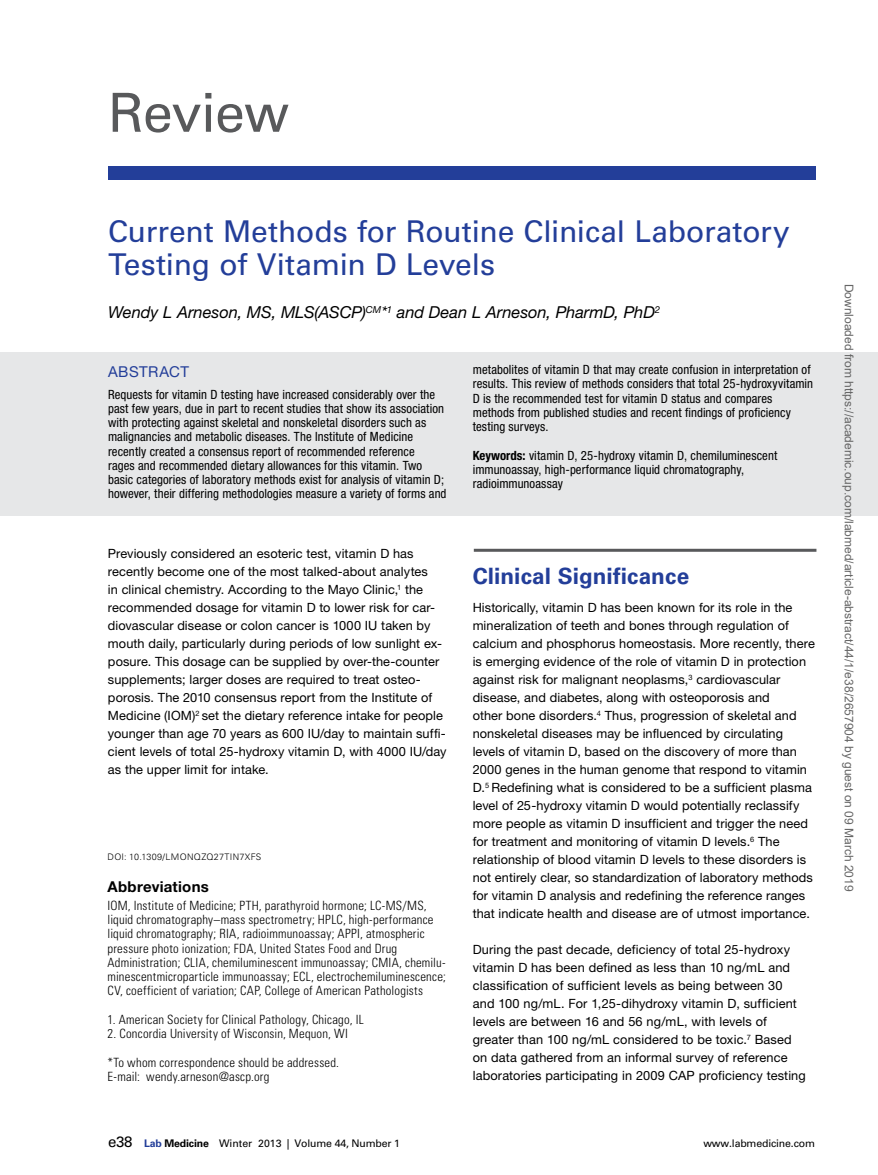
<style>
.page{position:relative;width:878px;height:1175px;background:#fff}
.page>*{position:absolute;margin:0;border:0;box-sizing:border-box;transform-origin:0 0}
.t1{font:53.85px "Univers LT Std";letter-spacing:-.02em;color:#58595b}
.t2{font:30px/33px "Univers LT Std";letter-spacing:-.005em;color:#233e99}
.t3{font:700 22.5px "Univers LT Std";letter-spacing:.005em;color:#233e99}
.t4{font:italic 16.5px "Helvetica Neue LT Std";letter-spacing:-.005em;color:#000}
.t5{font:700 15px "Helvetica Neue LT Std";letter-spacing:.015em;color:#000}
.t6{font:15px "Helvetica Neue LT Std";letter-spacing:.03em;color:#233e99}
.t7{font:12.75px/18px "Helvetica Neue LT Std";letter-spacing:.005em;color:#000}
.t8{font:condensed 12.75px/14.2px "Helvetica Neue LT Std";letter-spacing:.005em;color:#000}
.t9{font:300 condensed 12.75px/14.2px "Univers LT Std";letter-spacing:.015em;color:#000}
.t10{font:12px "Arial";color:#666}
.t11{font:10.5px "Univers LT Std";letter-spacing:-.015em;color:#000}
.t12{font:300 9px "Univers LT Std";letter-spacing:.035em;color:#000}
.s1{font-weight:700}
.s2{font-size:15px}
.s3{font-weight:700;color:#233e99}
</style>
<div class="page">
<div style="left:108px;top:166px;width:707px;height:14px;background:#233e99"></div>
<div style="left:0;top:352px;width:878px;height:164px;background:#e6e7e8"></div>
<hr style="left:474px;top:549px;width:342px;height:3px;background:#58595b">
<h1 class="t1" style="left:108px;top:81px;width:182px">Review</h1>
<h2 class="t2" style="left:108px;top:215px;width:683px">Current Methods for Routine Clinical Laboratory<br>Testing of Vitamin D Levels</h2>
<p class="t4" style="left:108px;top:302px;width:553px">Wendy L Arneson, MS, MLS(ASCP)<sup>CM</sup>*<sup>1</sup> and Dean L Arneson, PharmD, PhD<sup>2</sup></p>
<p class="t6" style="left:108px;top:363px;width:82px">ABSTRACT</p>
<p class="t8" style="left:108px;top:387px;width:340px">Requests for vitamin D testing have increased considerably over the past few years, due in part to recent studies that show its association with protecting against skeletal and nonskeletal disorders such as malignancies and metabolic diseases. The Institute of Medicine recently created a consensus report of recommended reference<br>rages and recommended dietary allowances for this vitamin. Two basic categories of laboratory methods exist for analysis of vitamin D; however, their differing methodologies measure a variety of forms and</p>
<p class="t7" style="left:108px;top:544px;width:340px">Previously considered an esoteric test, vitamin D has recently become one of the most talked-about analytes<br>in clinical chemistry. According to the Mayo Clinic,<sup>1</sup> the recommended dosage for vitamin D to lower risk for car&shy;diovascular disease or colon cancer is 1000 IU taken by mouth daily, particularly during periods of low sunlight ex&shy;posure. This dosage can be supplied by over-the-counter supplements; larger doses are required to treat osteo&shy;porosis. The 2010 consensus report from the Institute of Medicine (IOM)<sup>2</sup> set the dietary reference intake for people younger than age 70 years as 600 IU/day to maintain suffi&shy;cient levels of total 25-hydroxy vitamin D, with 4000 IU/day as the upper limit for intake.</p>
<p class="t12" style="left:108px;top:851px;width:155px">DOI: 10.1309/LMONQZQ27TIN7XFS</p>
<p class="t5" style="left:108px;top:877px;width:103px">Abbreviations</p>
<p class="t9" style="left:108px;top:898px;width:340px">IOM, Institute of Medicine; PTH, parathyroid hormone; LC-MS/MS, liquid chromatography–mass spectrometry; HPLC, high-performance liquid chromatography; RIA, radioimmunoassay; APPI, atmospheric pressure photo ionization; FDA, United States Food and Drug Administration; CLIA, chemiluminescent immunoassay; CMIA, chemilu&shy;minescentmicroparticle immunoassay; ECL, electrochemiluminescence; CV, coefficient of variation; CAP, College of American Pathologists</p>
<p class="t9" style="left:108px;top:1012px;width:257px">1. American Society for Clinical Pathology, Chicago, IL</p>
<p class="t9" style="left:108px;top:1026px;width:242px">2. Concordia University of Wisconsin, Mequon, WI</p>
<p class="t9" style="left:108px;top:1055px;width:233px">*To whom correspondence should be addressed.<br>E-mail: wendy.arneson@ascp.org</p>
<p class="t8" style="left:473px;top:362px;width:342px">metabolites of vitamin D that may create confusion in interpretation of results. This review of methods considers that total 25-hydroxyvitamin D is the recommended test for vitamin D status and compares methods from published studies and recent findings of proficiency testing surveys.</p>
<p class="t8" style="left:473px;top:448px;width:306px"><span class="s1">Keywords:</span> vitamin D, 25-hydroxy vitamin D, chemiluminescent immunoassay, high-performance liquid chromatography, radioimmunoassay</p>
<h3 class="t3" style="left:472px;top:562px;width:218px">Clinical Significance</h3>
<p class="t7" style="left:472px;top:598px;width:344px">Historically, vitamin D has been known for its role in the mineralization of teeth and bones through regulation of calcium and phosphorus homeostasis. More recently, there is emerging evidence of the role of vitamin D in protection against risk for malignant neoplasms,<sup>3</sup> cardiovascular disease, and diabetes, along with osteoporosis and<br>other bone disorders.<sup>4</sup> Thus, progression of skeletal and nonskeletal diseases may be influenced by circulating levels of vitamin D, based on the discovery of more than 2000 genes in the human genome that respond to vitamin D.<sup>5</sup> Redefining what is considered to be a sufficient plasma level of 25-hydroxy vitamin D would potentially reclassify more people as vitamin D insufficient and trigger the need for treatment and monitoring of vitamin D levels.<sup>6</sup> The relationship of blood vitamin D levels to these disorders is not entirely clear, so standardization of laboratory methods for vitamin D analysis and redefining the reference ranges that indicate health and disease are of utmost importance.</p>
<p class="t7" style="left:472px;top:940px;width:334px">During the past decade, deficiency of total 25-hydroxy vitamin D has been defined as less than 10 ng/mL and classification of sufficient levels as being between 30 and 100 ng/mL. For 1,25-dihydroxy vitamin D, sufficient levels are between 16 and 56 ng/mL, with levels of greater than 100 ng/mL considered to be toxic.<sup>7</sup> Based on data gathered from an informal survey of reference laboratories participating in 2009 CAP proficiency testing</p>
<p class="t11" style="left:108px;top:1136px;width:293px"><span class="s2">e38</span> <span class="s3">Lab</span> <span class="s1">Medicine</span> Winter 2013 | Volume 44, Number 1</p>
<p class="t11" style="left:703px;top:1136px;width:113px">www.labmedicine.com</p>
<p class="t10" style="left:853px;top:284px;width:609px;rotate:90deg">Downloaded from https://academic.oup.com/labmed/article-abstract/44/1/e38/2657904 by guest on 09 March 2019</p>
</div>
